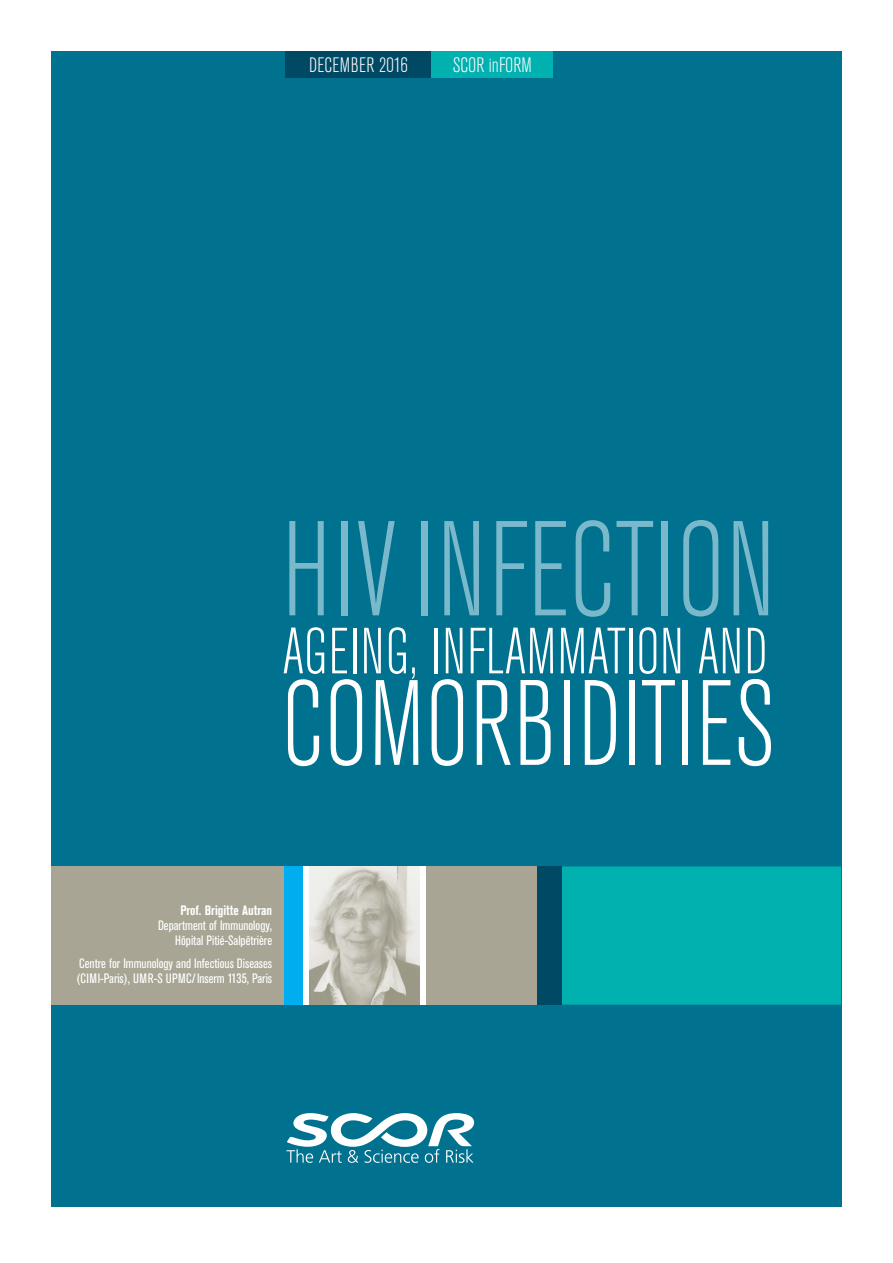
<style>
.page{position:relative;width:893px;height:1263px;background:#fff}
.page>*{position:absolute;margin:0;border:0;box-sizing:border-box;transform-origin:0 0}
.t1{font:300 condensed 133.5px "Akzidenz Grotesk BE";letter-spacing:.01em;color:#7ab8cc;scale:.92 1}
.t2{font:300 condensed 120px "Akzidenz Grotesk BE";letter-spacing:.01em;color:#fff;scale:.92 1}
.t3{font:300 condensed 64.5px "Akzidenz Grotesk BE";letter-spacing:.01em;color:#fff;scale:.92 1}
.t4{font:300 condensed 20.7px "Akzidenz Grotesk BE";letter-spacing:.005em;color:#fff}
.t5{font:condensed 13.5px/15px "Akzidenz Grotesk BE";color:#fff;text-align:right}
.s1{font-weight:700}
</style>
<div class="page">
<div style="left:51px;top:51px;width:791px;height:1155px;background:#00718e"></div>
<div style="left:50px;top:866px;width:478px;height:139px;background:#fff"></div>
<div style="left:51px;top:866px;width:247px;height:139px;background:#a8a595"></div>
<div style="left:426px;top:866px;width:111px;height:139px;background:#a8a595"></div>
<div style="left:284px;top:866px;width:19px;height:139px;background:#00aeef"></div>
<div style="left:561px;top:866px;width:280px;height:139px;background:#00b1b0;border:2px solid #00b1b0"></div>
<div style="left:431px;top:51px;width:122px;height:26px;background:#00b1b0"></div>
<div style="left:285px;top:51px;width:146px;height:26px;background:#004964"></div>
<svg style="left:287px;top:1113px;width:187px;height:50px"></svg>
<div style="left:537px;top:866px;width:25px;height:139px;background:#004964"></div>
<img style="left:309px;top:866px;width:111px;height:139px">
<p class="t4" style="left:309px;top:54px;width:100px">DECEMBER 2016</p>
<p class="t4" style="left:453px;top:54px;width:81px">SCOR inFORM</p>
<p class="t1" style="left:282px;top:498px;width:538px">HIV INFECTION</p>
<p class="t3" style="left:282px;top:616px;width:529px">AGEING, INFLAMMATION AND</p>
<p class="t2" style="left:282px;top:659px;width:538px">COMORBIDITIES</p>
<p class="t5" style="left:158px;top:903px;width:116px"><span class="s1">Prof. Brigitte Autran<br></span>Department of Immunology,<br>Hôpital Pitié-Salpêtrière</p>
<p class="t5" style="left:77px;top:956px;width:197px;text-align:left">Centre for Immunology and Infectious Diseases (CIMI-Paris), UMR-S UPMC/Inserm 1135, Paris</p>
</div>
